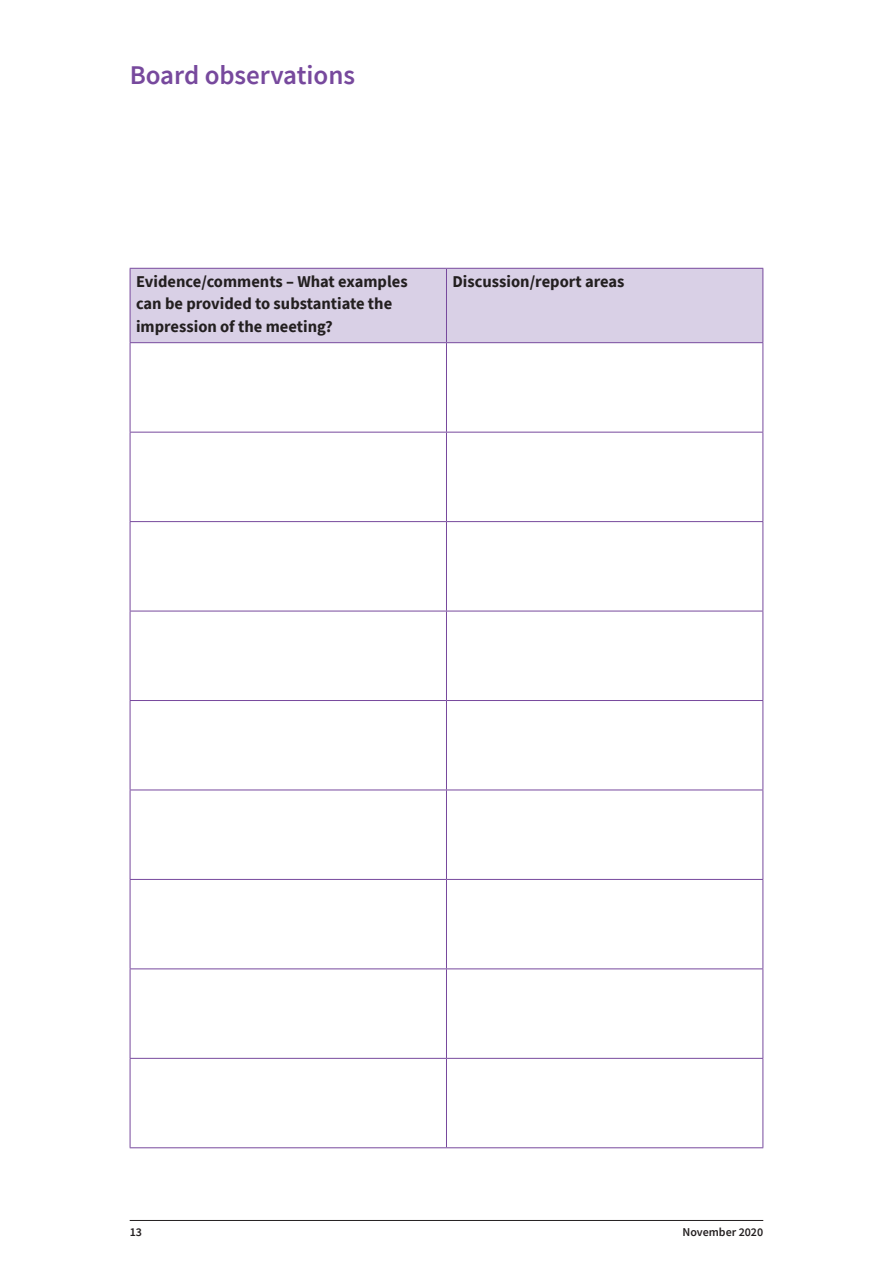
<style>
.page{position:relative;width:893px;height:1263px;background:#fff}
.page>*{position:absolute;margin:0;border:0;box-sizing:border-box;transform-origin:0 0}
.t1{font:600 27px "Source Sans Pro";color:#77499d}
.t2{font:700 16.5px/22.5px "Source Sans Pro";color:#231f20}
.t3{font:600 12px "Source Sans Pro";color:#231f20}
</style>
<div class="page">
<hr style="left:130px;top:1220px;width:633px;height:1px;background:#231f20">
<div style="left:131px;top:269px;width:631px;height:73px;background:#d9d0e6"></div>
<hr style="left:130px;top:268px;width:316px;height:1px;background:#77499d">
<hr style="left:130px;top:269px;width:1px;height:73px;background:#77499d">
<hr style="left:446px;top:268px;width:317px;height:1px;background:#77499d">
<hr style="left:446px;top:269px;width:1px;height:73px;background:#77499d">
<hr style="left:762px;top:269px;width:1px;height:73px;background:#77499d">
<hr style="left:130px;top:342px;width:316px;height:1px;background:#77499d">
<hr style="left:130px;top:343px;width:1px;height:89px;background:#77499d">
<hr style="left:446px;top:342px;width:317px;height:1px;background:#77499d">
<hr style="left:446px;top:343px;width:1px;height:89px;background:#77499d">
<hr style="left:762px;top:343px;width:1px;height:89px;background:#77499d">
<hr style="left:130px;top:432px;width:316px;height:1px;background:#77499d">
<hr style="left:130px;top:432px;width:1px;height:89px;background:#77499d">
<hr style="left:446px;top:432px;width:317px;height:1px;background:#77499d">
<hr style="left:446px;top:432px;width:1px;height:89px;background:#77499d">
<hr style="left:762px;top:432px;width:1px;height:89px;background:#77499d">
<hr style="left:130px;top:521px;width:316px;height:1px;background:#77499d">
<hr style="left:130px;top:522px;width:1px;height:89px;background:#77499d">
<hr style="left:446px;top:521px;width:317px;height:1px;background:#77499d">
<hr style="left:446px;top:522px;width:1px;height:89px;background:#77499d">
<hr style="left:762px;top:522px;width:1px;height:89px;background:#77499d">
<hr style="left:130px;top:611px;width:316px;height:1px;background:#77499d">
<hr style="left:130px;top:611px;width:1px;height:89px;background:#77499d">
<hr style="left:446px;top:611px;width:317px;height:1px;background:#77499d">
<hr style="left:446px;top:611px;width:1px;height:89px;background:#77499d">
<hr style="left:762px;top:611px;width:1px;height:89px;background:#77499d">
<hr style="left:130px;top:700px;width:316px;height:1px;background:#77499d">
<hr style="left:130px;top:701px;width:1px;height:89px;background:#77499d">
<hr style="left:446px;top:700px;width:317px;height:1px;background:#77499d">
<hr style="left:446px;top:701px;width:1px;height:89px;background:#77499d">
<hr style="left:762px;top:701px;width:1px;height:89px;background:#77499d">
<hr style="left:130px;top:790px;width:316px;height:1px;background:#77499d">
<hr style="left:130px;top:790px;width:1px;height:89px;background:#77499d">
<hr style="left:446px;top:790px;width:317px;height:1px;background:#77499d">
<hr style="left:446px;top:790px;width:1px;height:89px;background:#77499d">
<hr style="left:762px;top:790px;width:1px;height:89px;background:#77499d">
<hr style="left:130px;top:879px;width:316px;height:1px;background:#77499d">
<hr style="left:130px;top:880px;width:1px;height:88px;background:#77499d">
<hr style="left:446px;top:879px;width:317px;height:1px;background:#77499d">
<hr style="left:446px;top:880px;width:1px;height:88px;background:#77499d">
<hr style="left:762px;top:880px;width:1px;height:88px;background:#77499d">
<hr style="left:130px;top:968px;width:316px;height:1px;background:#77499d">
<hr style="left:130px;top:969px;width:1px;height:89px;background:#77499d">
<hr style="left:446px;top:968px;width:317px;height:1px;background:#77499d">
<hr style="left:446px;top:969px;width:1px;height:89px;background:#77499d">
<hr style="left:762px;top:969px;width:1px;height:89px;background:#77499d">
<hr style="left:130px;top:1058px;width:316px;height:1px;background:#77499d">
<hr style="left:130px;top:1059px;width:1px;height:88px;background:#77499d">
<hr style="left:446px;top:1058px;width:317px;height:1px;background:#77499d">
<hr style="left:446px;top:1059px;width:1px;height:88px;background:#77499d">
<hr style="left:762px;top:1059px;width:1px;height:88px;background:#77499d">
<hr style="left:130px;top:1147px;width:316px;height:1px;background:#77499d">
<hr style="left:446px;top:1147px;width:317px;height:1px;background:#77499d">
<h1 class="t1" style="left:130px;top:57px;width:227px">Board observations</h1>
<p class="t2" style="left:136px;top:270px;width:273px">Evidence/comments – What examples can be provided to substantiate the impression of the meeting?</p>
<p class="t2" style="left:452px;top:270px;width:173px">Discussion/report areas</p>
<p class="t3" style="left:130px;top:1224px;width:14px">13</p>
<p class="t3" style="left:682px;top:1224px;width:82px">November 2020</p>
</div>
